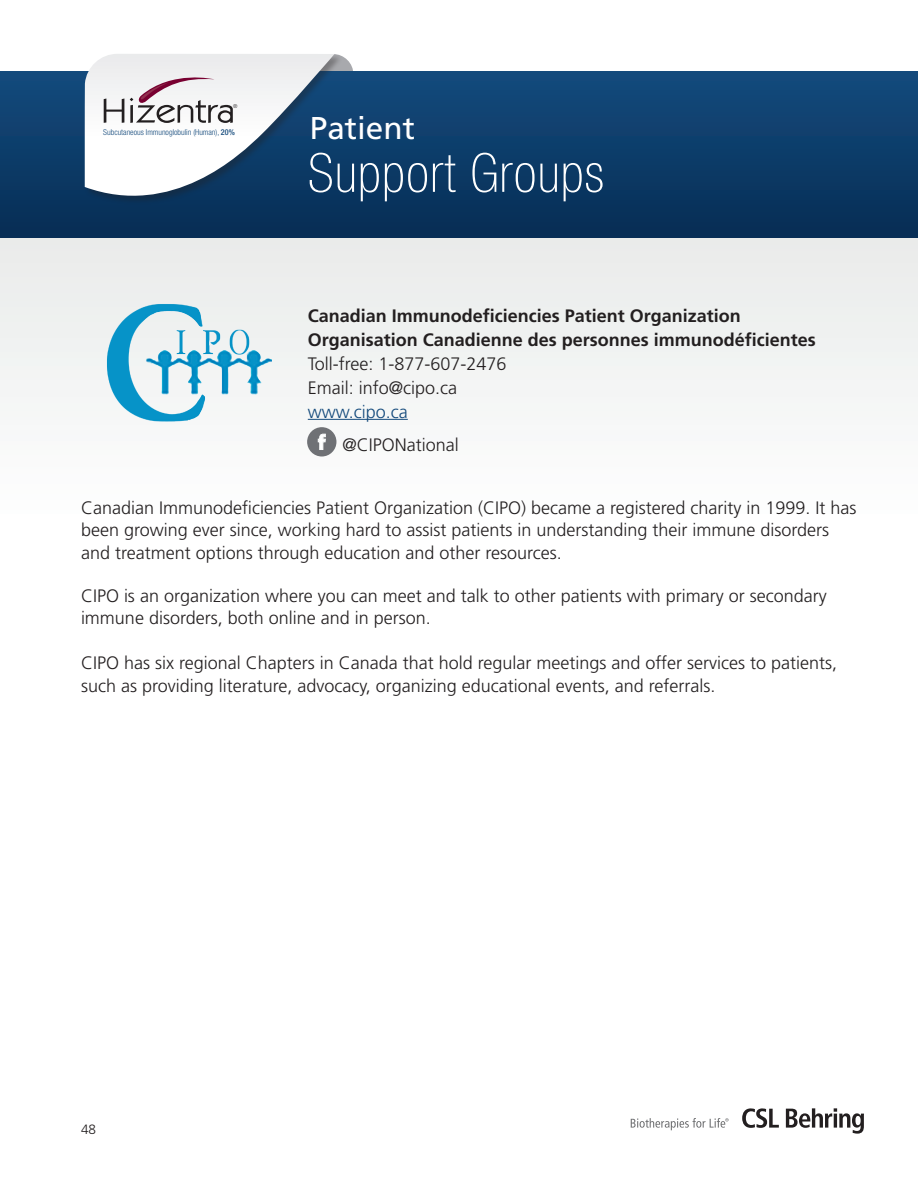
<style>
.page{position:relative;width:918px;height:1188px;background:#fff}
.page>*{position:absolute;margin:0;border:0;box-sizing:border-box;transform-origin:0 0}
.Header_-_Maroon{font:100 condensed 54px "Helvetica Neue LT Std";letter-spacing:.02em;color:#fff}
.Header_-_Maroon-2{font:31.5px "Frutiger";color:#fff}
.t1{font:300 18px/22.5px "Frutiger";color:#231f20}
.t2{font:700 18px "Frutiger";color:#231f20}
.t3{font:300 18px "Frutiger";color:#144a7c}
.t4{font:300 13.5px "Frutiger";color:#231f20}
.t5{font:300 condensed 8.1px "Helvetica Neue LT Std";color:#144a7c}
.t6{font:300 5.4px "Helvetica Neue LT Std";color:#231f20}
.s1{font-weight:500}
</style>
<div class="page">
<div style="left:0;top:183px;width:918px;height:563px;background:linear-gradient(to right,#f9f9f9,#f7f8f8)"></div>
<svg style="left:742px;top:1108px;width:37px;height:20px"></svg>
<svg style="left:786px;top:1108px;width:78px;height:26px"></svg>
<svg style="left:631px;top:1118px;width:98px;height:12px"></svg>
<div style="left:313px;top:54px;width:40px;height:41px;background:#a8a9ad;border-radius:50%"></div>
<div style="left:0;top:71px;width:918px;height:166px;background:linear-gradient(to bottom,#144b7d,#072d55)"></div>
<div style="left:84px;top:54px;width:260px;height:151px;background:#231f20;opacity:.36"></div>
<svg style="left:85px;top:54px;width:250px;height:165px"></svg>
<hr style="left:308px;top:419px;width:100px;height:1px;background:#144a7c">
<img style="left:96px;top:304px;width:175px;height:118px">
<div style="left:307px;top:427px;width:29px;height:29px;background:#6f7175;border-radius:50%"></div>
<svg style="left:318px;top:434px;width:7px;height:16px"></svg>
<p class="t6" style="left:233px;top:102px;width:6px">®</p>
<p class="t5" style="left:103px;top:127px;width:133px">Subcutaneous Immunoglobulin (Human), <span class="s1">20%</span></p>
<p class="Header_-_Maroon-2" style="left:310px;top:110px;width:107px">Patient</p>
<p class="Header_-_Maroon" style="left:308px;top:143px;width:298px">Support Groups</p>
<p class="t2" style="left:308px;top:305px;width:435px">Canadian Immunodeficiencies Patient Organization</p>
<p class="t2" style="left:308px;top:329px;width:510px">Organisation Canadienne des personnes immunodéficientes</p>
<p class="t1" style="left:308px;top:352px;width:200px">Toll-free: 1-877-607-2476</p>
<p class="t1" style="left:308px;top:376px;width:151px">Email: info@cipo.ca</p>
<p class="t3" style="left:308px;top:401px;width:102px">www.cipo.ca</p>
<p class="t1" style="left:342px;top:434px;width:118px">@CIPONational</p>
<p class="t1" style="left:81px;top:497px;width:777px">Canadian Immunodeficiencies Patient Organization (CIPO) became a registered charity in 1999. It has been growing ever since, working hard to assist patients in understanding their immune disorders and treatment options through education and other resources.</p>
<p class="t1" style="left:81px;top:584px;width:747px">CIPO is an organization where you can meet and talk to other patients with primary or secondary immune disorders, both online and in person.</p>
<p class="t1" style="left:81px;top:652px;width:758px">CIPO has six regional Chapters in Canada that hold regular meetings and offer services to patients, such as providing literature, advocacy, organizing educational events, and referrals.</p>
<p class="t4" style="left:81px;top:1122px;width:17px">48</p>
</div>
